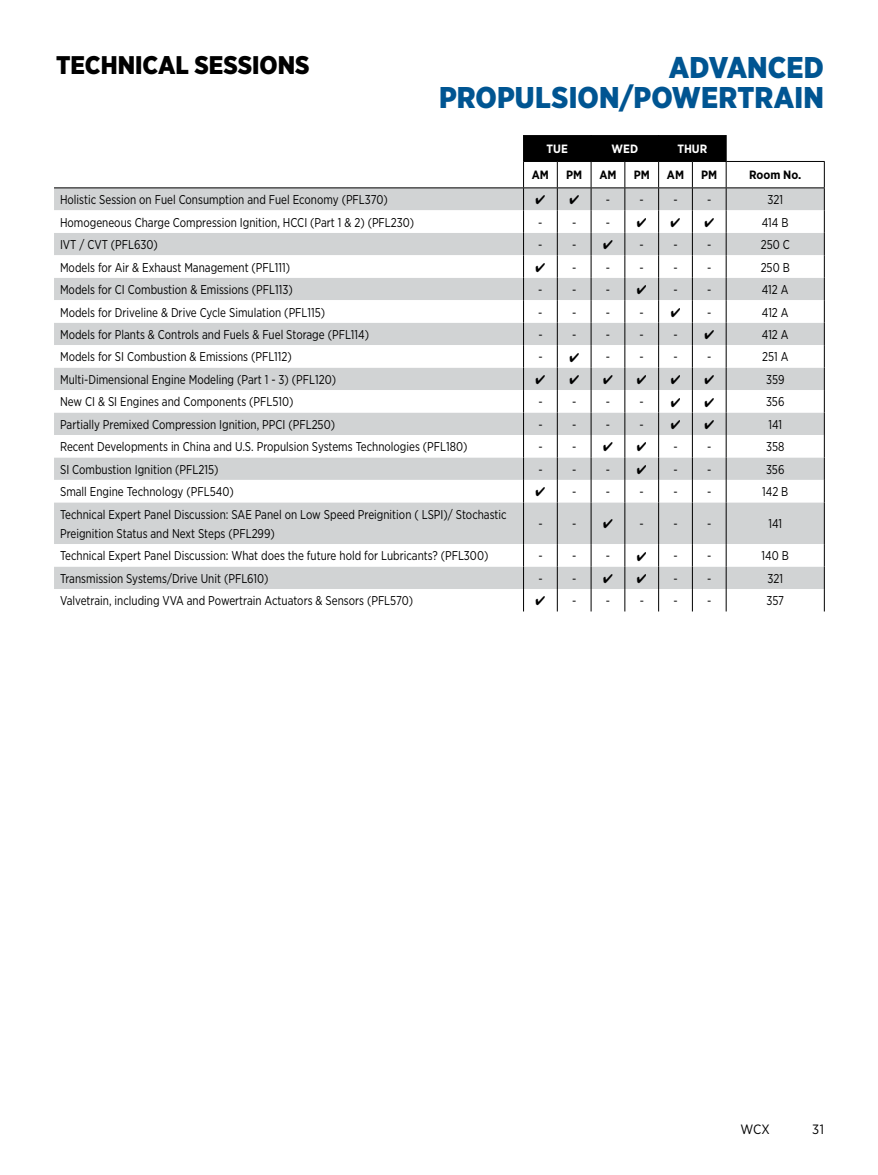
<style>
.page{position:relative;width:878px;height:1175px;background:#fff}
.page>*{position:absolute;margin:0;border:0;box-sizing:border-box;transform-origin:0 0}
.t1{font:900 30px/30px "Gotham Narrow";letter-spacing:.005em;color:#005592;text-align:right}
.t2{font:900 25.5px "Gotham Narrow";color:#000}
.t3{font:13.5px "Gotham Narrow";color:#000}
.t4{font:12.75px/19.5px "Gotham Narrow";color:#000;scale:.9 1}
.t5{font:700 12px "Gotham Narrow";color:#000}
.t6{font:700 12px "Gotham Narrow";color:#fff}
</style>
<div class="page">
<svg style="left:54px;top:502px;width:770px;height:109px;fill:#d1d3d4"></svg>
<hr style="left:523px;top:502px;width:1px;height:42px;background:#000">
<hr style="left:557px;top:502px;width:1px;height:42px;background:#000">
<hr style="left:590px;top:502px;width:1px;height:42px;background:#000">
<hr style="left:624px;top:502px;width:1px;height:42px;background:#000">
<hr style="left:658px;top:502px;width:1px;height:42px;background:#000">
<hr style="left:692px;top:502px;width:1px;height:42px;background:#000">
<hr style="left:725px;top:502px;width:1px;height:42px;background:#000">
<hr style="left:824px;top:502px;width:1px;height:42px;background:#000">
<svg style="left:523px;top:544px;width:1px;height:67px"></svg>
<svg style="left:557px;top:544px;width:1px;height:67px"></svg>
<svg style="left:590px;top:544px;width:1px;height:67px"></svg>
<svg style="left:658px;top:544px;width:1px;height:67px"></svg>
<svg style="left:692px;top:544px;width:1px;height:67px"></svg>
<svg style="left:725px;top:544px;width:1px;height:67px"></svg>
<svg style="left:824px;top:544px;width:1px;height:67px"></svg>
<svg style="left:54px;top:135px;width:771px;height:367px"></svg>
<svg style="left:603px;top:544px;width:43px;height:67px"></svg>
<h2 class="t2" style="left:56px;top:49px;width:255px">TECHNICAL SESSIONS</h2>
<h1 class="t1" style="left:439px;top:52px;width:386px">ADVANCED<br>PROPULSION/POWERTRAIN</h1>
<p class="t6" style="left:546px;top:141px;width:23px">TUE</p>
<p class="t6" style="left:611px;top:141px;width:28px">WED</p>
<p class="t6" style="left:677px;top:141px;width:31px">THUR</p>
<p class="t5" style="left:532px;top:167px;width:19px">AM</p>
<p class="t5" style="left:566px;top:167px;width:18px">PM</p>
<p class="t5" style="left:599px;top:167px;width:19px">AM</p>
<p class="t5" style="left:633px;top:167px;width:18px">PM</p>
<p class="t5" style="left:667px;top:167px;width:19px">AM</p>
<p class="t5" style="left:701px;top:167px;width:18px">PM</p>
<p class="t5" style="left:749px;top:167px;width:54px">Room No.</p>
<p class="t4" style="left:60px;top:190px;width:365px">Holistic Session on Fuel Consumption and Fuel Economy (PFL370)</p>
<p class="t4" style="left:606px;top:190px;width:44px">- -</p>
<p class="t4" style="left:673px;top:190px;width:44px">- -</p>
<p class="t4" style="left:767px;top:190px;width:19px">321</p>
<p class="t4" style="left:60px;top:212px;width:395px">Homogeneous Charge Compression Ignition, HCCI (Part 1 &amp; 2) (PFL230)</p>
<p class="t4" style="left:538px;top:212px;width:44px">- -</p>
<p class="t4" style="left:606px;top:212px;width:47px">- ✔</p>
<p class="t4" style="left:761px;top:212px;width:31px">414 B</p>
<p class="t4" style="left:60px;top:235px;width:110px">IVT / CVT (PFL630)</p>
<p class="t4" style="left:538px;top:235px;width:44px">- -</p>
<p class="t4" style="left:603px;top:235px;width:47px">✔ -</p>
<p class="t4" style="left:673px;top:235px;width:44px">- -</p>
<p class="t4" style="left:760px;top:235px;width:34px">250 C</p>
<p class="t4" style="left:60px;top:257px;width:257px">Models for Air &amp; Exhaust Management (PFL111)</p>
<p class="t4" style="left:535px;top:257px;width:47px">✔ -</p>
<p class="t4" style="left:606px;top:257px;width:44px">- -</p>
<p class="t4" style="left:673px;top:257px;width:44px">- -</p>
<p class="t4" style="left:760px;top:257px;width:34px">250 B</p>
<p class="t4" style="left:60px;top:279px;width:260px">Models for CI Combustion &amp; Emissions (PFL113)</p>
<p class="t4" style="left:538px;top:279px;width:44px">- -</p>
<p class="t4" style="left:606px;top:279px;width:47px">- ✔</p>
<p class="t4" style="left:673px;top:279px;width:44px">- -</p>
<p class="t4" style="left:761px;top:279px;width:31px">412 A</p>
<p class="t4" style="left:60px;top:302px;width:296px">Models for Driveline &amp; Drive Cycle Simulation (PFL115)</p>
<p class="t4" style="left:538px;top:302px;width:44px">- -</p>
<p class="t4" style="left:606px;top:302px;width:44px">- -</p>
<p class="t4" style="left:670px;top:302px;width:47px">✔ -</p>
<p class="t4" style="left:761px;top:302px;width:31px">412 A</p>
<p class="t4" style="left:60px;top:324px;width:345px">Models for Plants &amp; Controls and Fuels &amp; Fuel Storage (PFL114)</p>
<p class="t4" style="left:538px;top:324px;width:44px">- -</p>
<p class="t4" style="left:606px;top:324px;width:44px">- -</p>
<p class="t4" style="left:673px;top:324px;width:47px">- ✔</p>
<p class="t4" style="left:761px;top:324px;width:31px">412 A</p>
<p class="t4" style="left:60px;top:347px;width:259px">Models for SI Combustion &amp; Emissions (PFL112)</p>
<p class="t4" style="left:538px;top:347px;width:47px">- ✔</p>
<p class="t4" style="left:606px;top:347px;width:44px">- -</p>
<p class="t4" style="left:673px;top:347px;width:44px">- -</p>
<p class="t4" style="left:762px;top:347px;width:31px">251 A</p>
<p class="t4" style="left:60px;top:369px;width:308px">Multi-Dimensional Engine Modeling (Part 1 - 3) (PFL120)</p>
<p class="t4" style="left:766px;top:369px;width:22px">359</p>
<p class="t4" style="left:60px;top:392px;width:261px">New CI &amp; SI Engines and Components (PFL510)</p>
<p class="t4" style="left:538px;top:392px;width:44px">- -</p>
<p class="t4" style="left:606px;top:392px;width:44px">- -</p>
<p class="t4" style="left:766px;top:392px;width:22px">356</p>
<p class="t4" style="left:60px;top:414px;width:307px">Partially Premixed Compression Ignition, PPCI (PFL250)</p>
<p class="t4" style="left:538px;top:414px;width:44px">- -</p>
<p class="t4" style="left:606px;top:414px;width:44px">- -</p>
<p class="t4" style="left:768px;top:414px;width:17px">141</p>
<p class="t4" style="left:60px;top:437px;width:454px">Recent Developments in China and U.S. Propulsion Systems Technologies (PFL180)</p>
<p class="t4" style="left:538px;top:437px;width:44px">- -</p>
<p class="t4" style="left:673px;top:437px;width:44px">- -</p>
<p class="t4" style="left:766px;top:437px;width:22px">358</p>
<p class="t4" style="left:60px;top:459px;width:177px">SI Combustion Ignition (PFL215)</p>
<p class="t4" style="left:538px;top:459px;width:44px">- -</p>
<p class="t4" style="left:606px;top:459px;width:47px">- ✔</p>
<p class="t4" style="left:673px;top:459px;width:44px">- -</p>
<p class="t4" style="left:766px;top:459px;width:22px">356</p>
<p class="t4" style="left:60px;top:482px;width:194px">Small Engine Technology (PFL540)</p>
<p class="t4" style="left:535px;top:482px;width:47px">✔ -</p>
<p class="t4" style="left:606px;top:482px;width:44px">- -</p>
<p class="t4" style="left:673px;top:482px;width:44px">- -</p>
<p class="t4" style="left:762px;top:482px;width:31px">142 B</p>
<p class="t4" style="left:60px;top:504px;width:497px">Technical Expert Panel Discussion: SAE Panel on Low Speed Preignition ( LSPI)/ Stochastic<br>Preignition Status and Next Steps (PFL299)</p>
<p class="t4" style="left:538px;top:514px;width:44px">- -</p>
<p class="t4" style="left:603px;top:514px;width:47px">✔ -</p>
<p class="t4" style="left:673px;top:514px;width:44px">- -</p>
<p class="t4" style="left:768px;top:514px;width:17px">141</p>
<p class="t4" style="left:60px;top:546px;width:477px">Technical Expert Panel Discussion: What does the future hold for Lubricants? (PFL300)</p>
<p class="t4" style="left:538px;top:546px;width:44px">- -</p>
<p class="t4" style="left:606px;top:546px;width:47px">- ✔</p>
<p class="t4" style="left:673px;top:546px;width:44px">- -</p>
<p class="t4" style="left:761px;top:546px;width:32px">140 B</p>
<p class="t4" style="left:60px;top:568px;width:233px">Transmission Systems/Drive Unit (PFL610)</p>
<p class="t4" style="left:538px;top:568px;width:44px">- -</p>
<p class="t4" style="left:673px;top:568px;width:44px">- -</p>
<p class="t4" style="left:767px;top:568px;width:19px">321</p>
<p class="t4" style="left:60px;top:591px;width:394px">Valvetrain, including VVA and Powertrain Actuators &amp; Sensors (PFL570)</p>
<p class="t4" style="left:535px;top:591px;width:47px">✔ -</p>
<p class="t4" style="left:606px;top:591px;width:44px">- -</p>
<p class="t4" style="left:673px;top:591px;width:44px">- -</p>
<p class="t4" style="left:766px;top:591px;width:21px">357</p>
<p class="t3" style="left:740px;top:1120px;width:31px">WCX</p>
<p class="t3" style="left:812px;top:1120px;width:13px">31</p>
</div>
